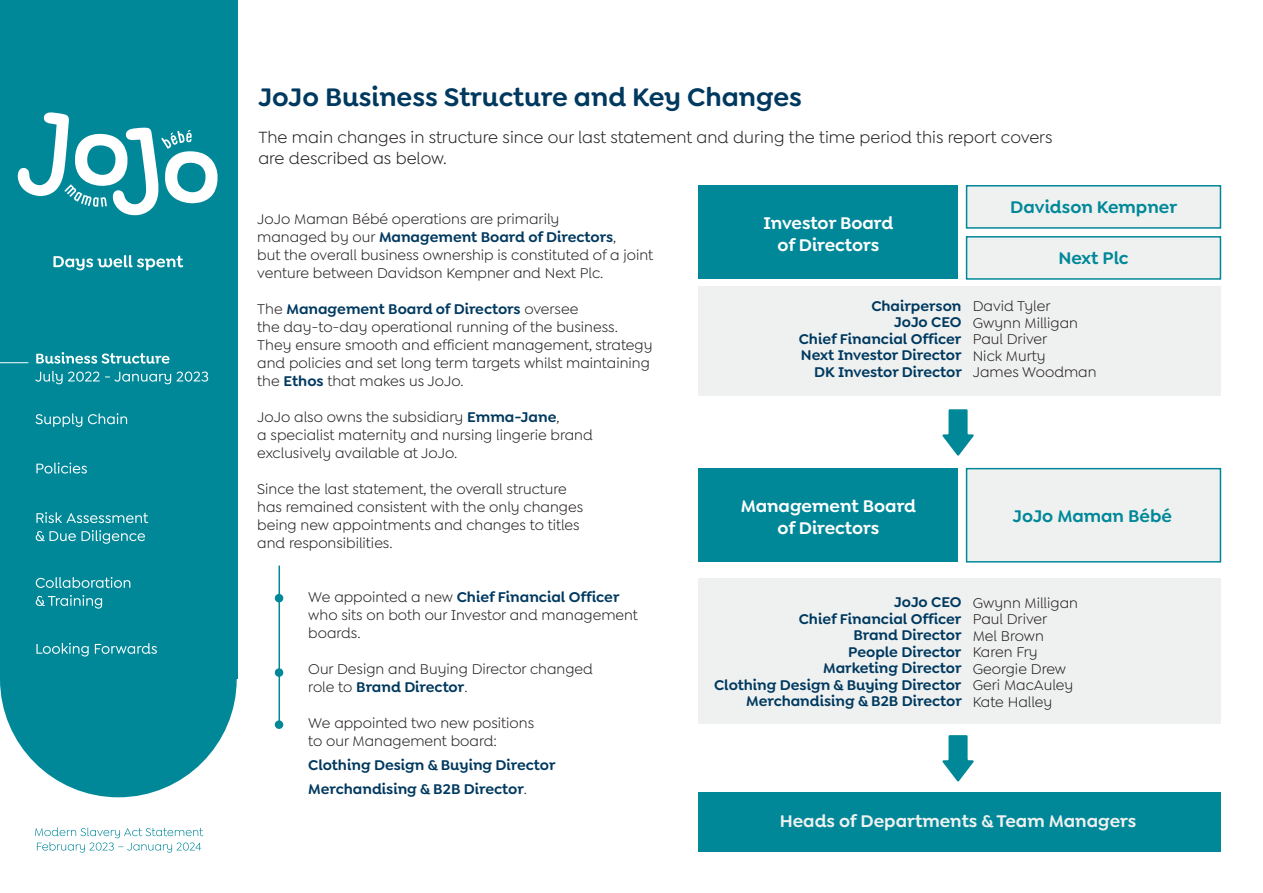
<style>
.page{position:relative;width:1263px;height:893px;background:#fff}
.page>*{position:absolute;margin:0;border:0;box-sizing:border-box;transform-origin:0 0}
.t1{font:600 27px "Goldplay Alt";color:#00395f}
.t2{font:600 18px "Goldplay Alt";letter-spacing:-.005em;color:#fff}
.t3{font:600 18px "Goldplay Alt";color:#089}
.t4{font:600 18px "Goldplay Alt";color:#eff1f0}
.t5{font:17.25px "Goldplay";color:#231f20}
.t6{font:15px/18px "Goldplay";color:#231f20}
.t7{font:600 15px/24px "Goldplay Alt";color:#00395f}
.s1{font-family:"Goldplay";font-weight:400;color:#231f20}
.s2{font-family:"Goldplay Alt";font-weight:600;color:#00395f}
</style>
<div class="page">
<div style="left:698px;top:286px;width:522px;height:109px;background:#eff1f0"></div>
<div style="left:698px;top:578px;width:522px;height:146px;background:#eff1f0"></div>
<div style="left:698px;top:186px;width:260px;height:93px;background:#089"></div>
<div style="left:698px;top:469px;width:260px;height:93px;background:#089"></div>
<div style="left:698px;top:792px;width:522px;height:59px;background:#089"></div>
<div style="left:966px;top:185px;width:255px;height:44px;background:#eff1f0;border:2px solid #089"></div>
<div style="left:966px;top:468px;width:255px;height:95px;background:#eff1f0;border:2px solid #089"></div>
<div style="left:966px;top:236px;width:255px;height:44px;background:#eff1f0;border:2px solid #089"></div>
<svg style="left:942px;top:409px;width:32px;height:47px"></svg>
<svg style="left:942px;top:735px;width:32px;height:47px"></svg>
<hr style="left:279px;top:566px;width:1px;height:159px;background:#089">
<div style="left:276px;top:595px;width:7px;height:7px;background:#089;border-radius:50%"></div>
<div style="left:275px;top:594px;width:8px;height:8px;border:2px solid #089;border-radius:50%"></div>
<div style="left:276px;top:669px;width:7px;height:7px;background:#089;border-radius:50%"></div>
<div style="left:275px;top:668px;width:8px;height:9px;border:2px solid #089;border-radius:50%"></div>
<div style="left:276px;top:721px;width:7px;height:7px;background:#089;border-radius:50%"></div>
<div style="left:275px;top:720px;width:8px;height:9px;border:2px solid #089;border-radius:50%"></div>
<svg style="left:35px;top:827px;width:168px;height:26px"></svg>
<div style="left:0;top:0;width:237px;height:679px;background:#089"></div>
<div style="left:0;top:561px;width:237px;height:236px;background:#089;border-radius:50%"></div>
<svg style="left:17px;top:112px;width:201px;height:104px"></svg>
<svg style="left:53px;top:255px;width:130px;height:15px"></svg>
<svg style="left:36px;top:643px;width:121px;height:13px"></svg>
<svg style="left:35px;top:371px;width:173px;height:13px"></svg>
<svg style="left:36px;top:352px;width:133px;height:12px"></svg>
<svg style="left:36px;top:595px;width:66px;height:14px"></svg>
<svg style="left:36px;top:577px;width:94px;height:11px"></svg>
<svg style="left:36px;top:530px;width:109px;height:14px"></svg>
<svg style="left:36px;top:512px;width:112px;height:11px"></svg>
<svg style="left:36px;top:463px;width:51px;height:11px"></svg>
<svg style="left:35px;top:413px;width:92px;height:14px"></svg>
<svg style="left:0;top:362px;width:28px;height:1px"></svg>
<p class="t1" style="left:258px;top:80px;width:545px">JoJo Business Structure and Key Changes</p>
<p class="t5" style="left:258px;top:128px;width:795px">The main changes in structure since our last statement and during the time period this report covers</p>
<p class="t5" style="left:258px;top:148px;width:190px">are described as below.</p>
<p class="t6" style="left:257px;top:210px;width:304px">JoJo Maman Bébé operations are primarily</p>
<p class="t7" style="left:257px;top:225px;width:360px"><span class="s1">managed by our</span> Management Board of Directors<span class="s1">,</span></p>
<p class="t6" style="left:257px;top:246px;width:397px">but the overall business ownership is constituted of a joint venture between Davidson Kempner and Next Plc.</p>
<p class="t7" style="left:257px;top:297px;width:323px"><span class="s1">The</span> Management Board of Directors <span class="s1">oversee</span></p>
<p class="t6" style="left:257px;top:318px;width:362px">the day-to-day operational running of the business.</p>
<p class="t6" style="left:257px;top:336px;width:397px">They ensure smooth and efficient management, strategy and policies and set long term targets whilst maintaining the <span class="s2">Ethos</span> that makes us JoJo.</p>
<p class="t6" style="left:257px;top:408px;width:304px">JoJo also owns the subsidiary <span class="s2">Emma-Jane</span>,</p>
<p class="t6" style="left:257px;top:426px;width:337px">a specialist maternity and nursing lingerie brand exclusively available at JoJo.</p>
<p class="t6" style="left:257px;top:480px;width:311px">Since the last statement, the overall structure</p>
<p class="t6" style="left:257px;top:498px;width:327px">has remained consistent with the only changes</p>
<p class="t6" style="left:257px;top:516px;width:324px">being new appointments and changes to titles</p>
<p class="t6" style="left:257px;top:534px;width:137px">and responsibilities.</p>
<p class="t6" style="left:308px;top:588px;width:331px">We appointed a new <span class="s2">Chief Financial Officer </span>who sits on both our Investor and management boards.</p>
<p class="t6" style="left:308px;top:660px;width:286px">Our Design and Buying Director changed</p>
<p class="t7" style="left:308px;top:675px;width:161px"><span class="s1">role to</span> Brand Director<span class="s1">.</span></p>
<p class="t6" style="left:308px;top:714px;width:227px">We appointed two new positions</p>
<p class="t6" style="left:308px;top:732px;width:190px">to our Management board:</p>
<p class="t7" style="left:308px;top:753px;width:249px">Clothing Design &amp; Buying Director<br>Merchandising &amp; B2B Director<span class="s1">.</span></p>
<p class="t2" style="left:763px;top:212px;width:131px">Investor Board</p>
<p class="t2" style="left:777px;top:234px;width:103px">of Directors</p>
<p class="t3" style="left:1010px;top:196px;width:168px">Davidson Kempner</p>
<p class="t3" style="left:1058px;top:247px;width:72px">Next Plc</p>
<p class="t7" style="left:871px;top:294px;width:92px">Chairperson</p>
<p class="t7" style="left:894px;top:310px;width:69px">JoJo CEO</p>
<p class="t7" style="left:799px;top:327px;width:164px">Chief Financial Officer</p>
<p class="t7" style="left:801px;top:343px;width:162px">Next Investor Director</p>
<p class="t7" style="left:814px;top:360px;width:149px">DK Investor Director</p>
<p class="t6" style="left:973px;top:297px;width:79px">David Tyler</p>
<p class="t6" style="left:973px;top:314px;width:107px">Gwynn Milligan</p>
<p class="t6" style="left:973px;top:330px;width:76px">Paul Driver</p>
<p class="t6" style="left:973px;top:347px;width:74px">Nick Murty</p>
<p class="t6" style="left:973px;top:363px;width:125px">James Woodman</p>
<p class="t2" style="left:741px;top:495px;width:177px">Management Board</p>
<p class="t2" style="left:777px;top:517px;width:103px">of Directors</p>
<p class="t3" style="left:1013px;top:505px;width:161px">JoJo Maman Bébé</p>
<p class="t7" style="left:894px;top:590px;width:69px">JoJo CEO</p>
<p class="t7" style="left:799px;top:606px;width:164px">Chief Financial Officer</p>
<p class="t7" style="left:853px;top:623px;width:110px">Brand Director</p>
<p class="t7" style="left:848px;top:639px;width:115px">People Director</p>
<p class="t7" style="left:823px;top:656px;width:140px">Marketing Director</p>
<p class="t7" style="left:714px;top:672px;width:249px">Clothing Design &amp; Buying Director</p>
<p class="t7" style="left:746px;top:689px;width:217px">Merchandising &amp; B2B Director</p>
<p class="t6" style="left:973px;top:593px;width:107px">Gwynn Milligan</p>
<p class="t6" style="left:973px;top:610px;width:76px">Paul Driver</p>
<p class="t6" style="left:973px;top:626px;width:73px">Mel Brown</p>
<p class="t6" style="left:973px;top:643px;width:66px">Karen Fry</p>
<p class="t6" style="left:973px;top:659px;width:95px">Georgie Drew</p>
<p class="t6" style="left:973px;top:676px;width:102px">Geri MacAuley</p>
<p class="t6" style="left:973px;top:692px;width:81px">Kate Halley</p>
<p class="t4" style="left:780px;top:810px;width:358px">Heads of Departments &amp; Team Managers</p>
</div>
